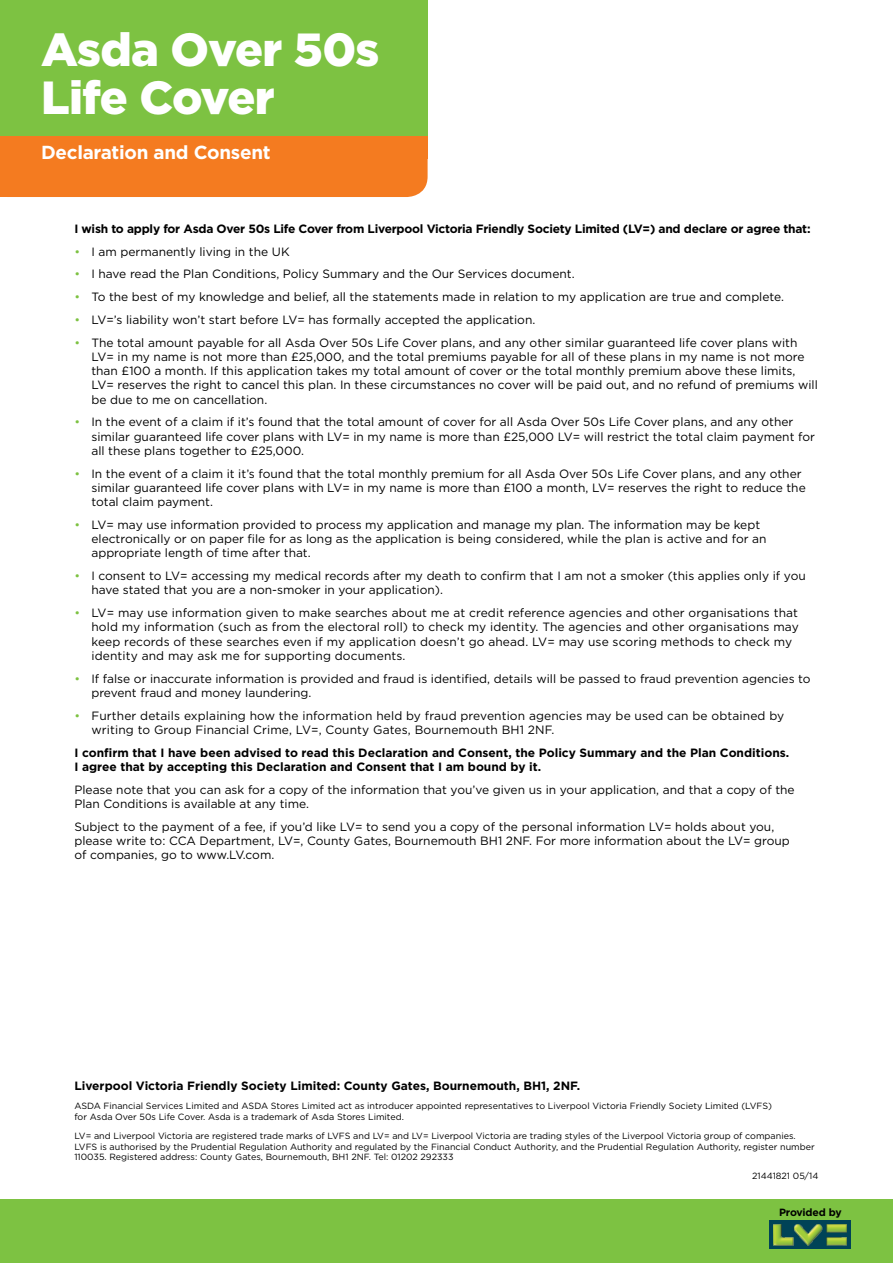
<style>
.page{position:relative;width:893px;height:1263px;background:#fff}
.page>*{position:absolute;margin:0;border:0;box-sizing:border-box;transform-origin:0 0}
.t1{font:900 46.35px/47.8px "Gotham";letter-spacing:-.015em;color:#fff}
.t2{font:700 18.9px "Gotham";letter-spacing:-.015em;color:#fff}
.t3{font:12px/14.2px "Gotham";color:#000}
.t4{font:700 12px/14.2px "Gotham";color:#000}
.t5{font:700 12px "Gotham";letter-spacing:-.02em;color:#000}
.t6{font:700 10.5px "Gotham";letter-spacing:-.015em;color:#000}
.t7{font:9px/10.5px "Gotham";color:#000}
.s1{color:#7dc242}
</style>
<div class="page">
<div style="left:0;top:1199px;width:893px;height:64px;background:#7dc242"></div>
<div style="left:770px;top:1221px;width:81px;height:28px;background:#004357"></div>
<img style="left:773px;top:1224px;width:73px;height:21px">
<div style="left:0;top:136px;width:428px;height:61px;background:#f47b20"></div>
<div style="left:0;top:0;width:428px;height:136px;background:#7dc242"></div>
<h1 class="t1" style="left:41px;top:25px;width:340px">Asda Over 50s<br>Life Cover</h1>
<h2 class="t2" style="left:41px;top:141px;width:231px">Declaration and Consent</h2>
<p class="t5" style="left:74px;top:221px;width:738px">I wish to apply for Asda Over 50s Life Cover from Liverpool Victoria Friendly Society Limited (LV=) and declare or agree that:</p>
<p class="t3" style="left:74px;top:244px;width:217px"><span class="s1">•</span> I am permanently living in the UK</p>
<p class="t3" style="left:74px;top:267px;width:502px"><span class="s1">•</span> I have read the Plan Conditions, Policy Summary and the Our Services document.</p>
<p class="t3" style="left:74px;top:290px;width:711px"><span class="s1">•</span> To the best of my knowledge and belief, all the statements made in relation to my application are true and complete.</p>
<p class="t3" style="left:74px;top:312px;width:462px"><span class="s1">•</span> LV=’s liability won’t start before LV= has formally accepted the application.</p>
<p class="t3" style="left:91px;top:335px;width:728px;text-indent:-17px"><span class="s1">•</span> The total amount payable for all Asda Over 50s Life Cover plans, and any other similar guaranteed life cover plans with LV= in my name is not more than £25,000, and the total premiums payable for all of these plans in my name is not more than £100 a month. If this application takes my total amount of cover or the total monthly premium above these limits, LV= reserves the right to cancel this plan. In these circumstances no cover will be paid out, and no refund of premiums will be due to me on cancellation.</p>
<p class="t3" style="left:91px;top:415px;width:725px;text-indent:-17px"><span class="s1">•</span> In the event of a claim if it’s found that the total amount of cover for all Asda Over 50s Life Cover plans, and any other similar guaranteed life cover plans with LV= in my name is more than £25,000 LV= will restrict the total claim payment for all these plans together to £25,000.</p>
<p class="t3" style="left:91px;top:466px;width:716px;text-indent:-17px"><span class="s1">•</span> In the event of a claim it it’s found that the total monthly premium for all Asda Over 50s Life Cover plans, and any other similar guaranteed life cover plans with LV= in my name is more than £100 a month, LV= reserves the right to reduce the total claim payment.</p>
<p class="t3" style="left:91px;top:517px;width:677px;text-indent:-17px"><span class="s1">•</span> LV= may use information provided to process my application and manage my plan. The information may be kept electronically or on paper file for as long as the application is being considered, while the plan is active and for an appropriate length of time after that.</p>
<p class="t3" style="left:91px;top:569px;width:716px;text-indent:-17px"><span class="s1">•</span> I consent to LV= accessing my medical records after my death to confirm that I am not a smoker (this applies only if you have stated that you are a non-smoker in your application).</p>
<p class="t3" style="left:91px;top:606px;width:709px;text-indent:-17px"><span class="s1">•</span> LV= may use information given to make searches about me at credit reference agencies and other organisations that hold my information (such as from the electoral roll) to check my identity. The agencies and other organisations may keep records of these searches even if my application doesn’t go ahead. LV= may use scoring methods to check my identity and may ask me for supporting documents.</p>
<p class="t3" style="left:91px;top:671px;width:721px;text-indent:-17px"><span class="s1">•</span> If false or inaccurate information is provided and fraud is identified, details will be passed to fraud prevention agencies to prevent fraud and money laundering.</p>
<p class="t3" style="left:91px;top:708px;width:694px;text-indent:-17px"><span class="s1">•</span> Further details explaining how the information held by fraud prevention agencies may be used can be obtained by writing to Group Financial Crime, LV=, County Gates, Bournemouth BH1 2NF.</p>
<p class="t4" style="left:74px;top:745px;width:716px">I confirm that I have been advised to read this Declaration and Consent, the Policy Summary and the Plan Conditions.<br>I agree that by accepting this Declaration and Consent that I am bound by it.</p>
<p class="t3" style="left:74px;top:782px;width:722px">Please note that you can ask for a copy of the information that you’ve given us in your application, and that a copy of the<br>Plan Conditions is available at any time.</p>
<p class="t3" style="left:74px;top:819px;width:717px">Subject to the payment of a fee, if you’d like LV= to send you a copy of the personal information LV= holds about you, please write to: CCA Department, LV=, County Gates, Bournemouth BH1 2NF. For more information about the LV= group of companies, go to www.LV.com.</p>
<p class="t4" style="left:74px;top:1079px;width:507px">Liverpool Victoria Friendly Society Limited: County Gates, Bournemouth, BH1, 2NF.</p>
<p class="t7" style="left:74px;top:1101px;width:699px">ASDA Financial Services Limited and ASDA Stores Limited act as introducer appointed representatives to Liverpool Victoria Friendly Society Limited (LVFS) for Asda Over 50s Life Cover. Asda is a trademark of Asda Stores Limited.</p>
<p class="t7" style="left:74px;top:1130px;width:742px">LV= and Liverpool Victoria are registered trade marks of LVFS and LV= and LV= Liverpool Victoria are trading styles of the Liverpool Victoria group of companies.<br>LVFS is authorised by the Prudential Regulation Authority and regulated by the Financial Conduct Authority, and the Prudential Regulation Authority, register number<br>110035. Registered address: County Gates, Bournemouth, BH1 2NF. Tel: 01202 292333</p>
<p class="t7" style="left:752px;top:1170px;width:68px">21441821 05/14</p>
<p class="t6" style="left:779px;top:1206px;width:64px">Provided by</p>
</div>
